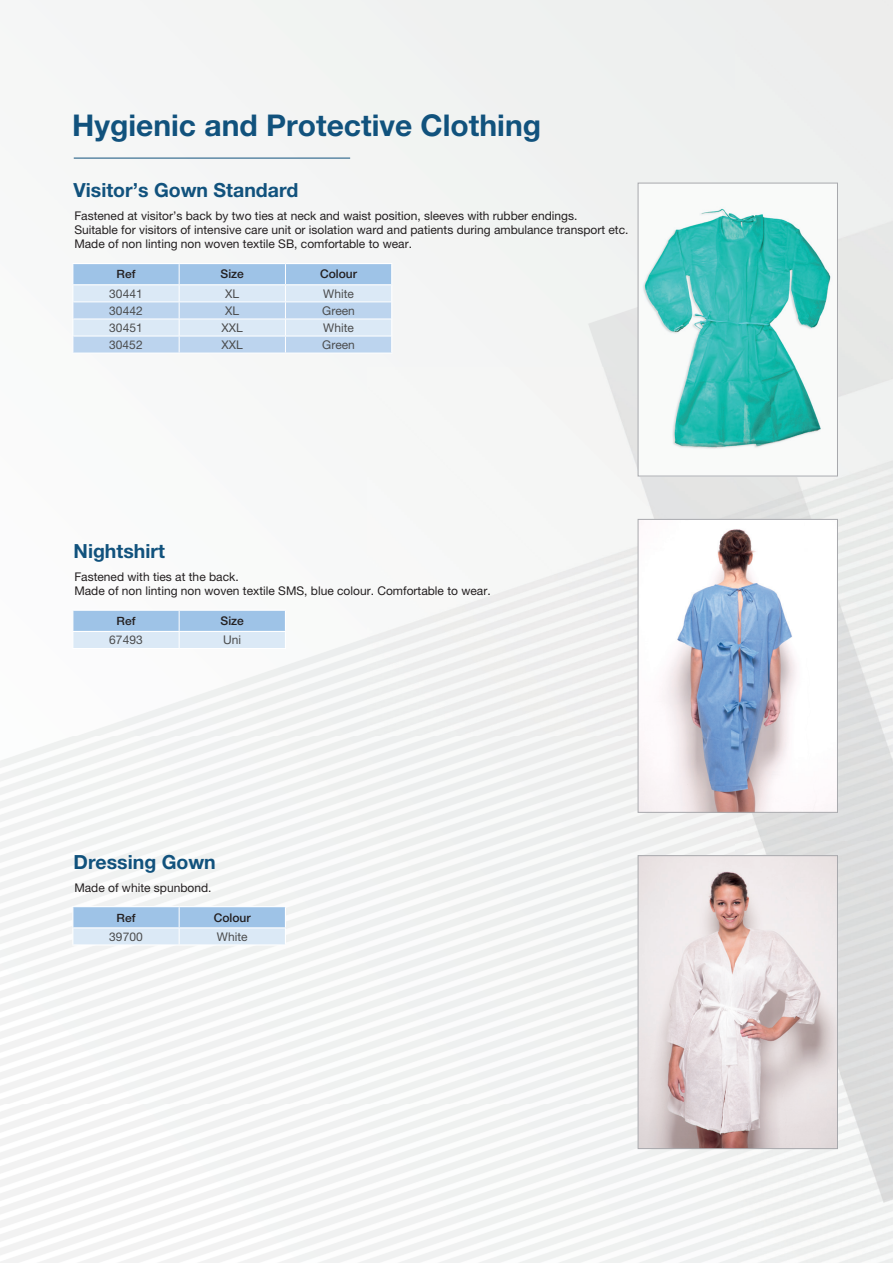
<style>
.page{position:relative;width:893px;height:1263px;background:#fff}
.page>*{position:absolute;margin:0;border:0;box-sizing:border-box;transform-origin:0 0}
.t1{font:700 30px "Helvetica Neue LT Pro";color:#11527d}
.t2{font:700 19.5px "Helvetica Neue LT Pro";color:#11527d}
.t3{font:12px/14.4px "Helvetica Neue LT Pro";color:#231f20}
.t4{font:12px "Helvetica Neue LT Pro";color:#4b4c4d}
.t5{font:500 12px "Helvetica Neue LT Pro";color:#231f20}
.t6{font:500 11.4px "Helvetica Neue LT Pro";color:#231f20;scale:1.05 1}
</style>
<div class="page">
<hr style="left:74px;top:158px;width:276px;height:1px;background:#11527d">
<svg style="left:72px;top:610px;width:214px;height:38px;background:#bbd5ee"></svg>
<hr style="left:72px;top:631px;width:107px;height:1px;background:#fff">
<hr style="left:179px;top:631px;width:107px;height:1px;background:#fff">
<svg style="left:72px;top:264px;width:320px;height:89px;background:#c4daf0"></svg>
<hr style="left:72px;top:284px;width:107px;height:1px;background:#fff">
<hr style="left:179px;top:284px;width:106px;height:1px;background:#fff">
<hr style="left:285px;top:284px;width:107px;height:1px;background:#fff">
<svg style="left:72px;top:907px;width:214px;height:38px;background:#bcd6ee"></svg>
<hr style="left:72px;top:927px;width:107px;height:1px;background:#fff">
<hr style="left:179px;top:927px;width:107px;height:1px;background:#fff">
<img style="left:640px;top:185px;width:196px;height:289px">
<div style="left:638px;top:183px;width:200px;height:293px;border:1px solid #a8a9ad"></div>
<img style="left:640px;top:521px;width:196px;height:290px">
<div style="left:638px;top:519px;width:200px;height:294px;border:1px solid #a8a9ad"></div>
<img style="left:640px;top:857px;width:196px;height:290px">
<div style="left:638px;top:855px;width:200px;height:294px;border:1px solid #a8a9ad"></div>
<h1 class="t1" style="left:72px;top:107px;width:470px">Hygienic and Protective Clothing</h1>
<h2 class="t2" style="left:74px;top:178px;width:226px">Visitor’s Gown Standard</h2>
<p class="t3" style="left:74px;top:208px;width:556px">Fastened at visitor’s back by two ties at neck and waist position, sleeves with rubber endings.<br>Suitable for visitors of intensive care unit or isolation ward and patients during ambulance transport etc.<br>Made of non linting non woven textile SB, comfortable to wear.</p>
<p class="t6" style="left:117px;top:268px;width:20px">Ref</p>
<p class="t5" style="left:221px;top:267px;width:25px">Size</p>
<p class="t5" style="left:320px;top:267px;width:38px">Colour</p>
<p class="t4" style="left:109px;top:286px;width:35px">30441</p>
<p class="t4" style="left:225px;top:286px;width:16px">XL</p>
<p class="t4" style="left:323px;top:286px;width:32px">White</p>
<p class="t4" style="left:109px;top:303px;width:35px">30442</p>
<p class="t4" style="left:225px;top:303px;width:16px">XL</p>
<p class="t4" style="left:322px;top:303px;width:34px">Green</p>
<p class="t4" style="left:109px;top:320px;width:35px">30451</p>
<p class="t4" style="left:222px;top:320px;width:23px">XXL</p>
<p class="t4" style="left:323px;top:320px;width:32px">White</p>
<p class="t4" style="left:109px;top:337px;width:35px">30452</p>
<p class="t4" style="left:222px;top:337px;width:23px">XXL</p>
<p class="t4" style="left:322px;top:337px;width:34px">Green</p>
<h2 class="t2" style="left:74px;top:539px;width:93px">Nightshirt</h2>
<p class="t3" style="left:74px;top:569px;width:418px">Fastened with ties at the back.<br>Made of non linting non woven textile SMS, blue colour. Comfortable to wear.</p>
<p class="t6" style="left:117px;top:614px;width:20px">Ref</p>
<p class="t5" style="left:221px;top:614px;width:25px">Size</p>
<p class="t4" style="left:109px;top:633px;width:35px">67493</p>
<p class="t4" style="left:223px;top:633px;width:19px">Uni</p>
<h2 class="t2" style="left:74px;top:850px;width:144px">Dressing Gown</h2>
<p class="t3" style="left:74px;top:880px;width:139px">Made of white spunbond.</p>
<p class="t6" style="left:117px;top:911px;width:20px">Ref</p>
<p class="t5" style="left:214px;top:910px;width:38px">Colour</p>
<p class="t4" style="left:109px;top:929px;width:35px">39700</p>
<p class="t4" style="left:217px;top:929px;width:32px">White</p>
</div>
